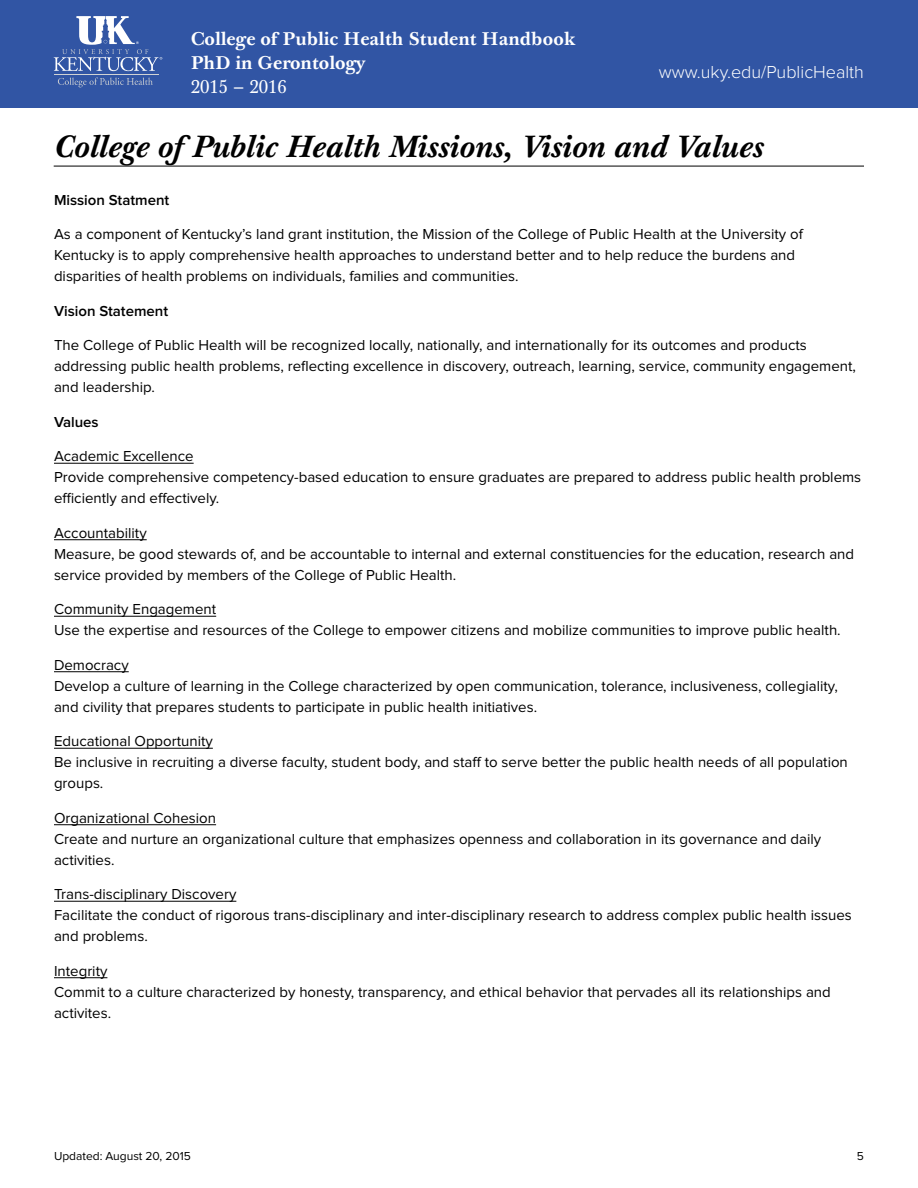
<style>
.page{position:relative;width:918px;height:1188px;background:#fff}
.page>*{position:absolute;margin:0;border:0;box-sizing:border-box;transform-origin:0 0}
.t1{font:italic 700 30px "Baskerville 10 Pro";color:#000}
.t2{font:700 18px/24px "Baskerville 10 Pro";color:#fff}
.t3{font:300 18px "Proxima Nova";color:#fff}
.t4{font:18px "Baskerville 10 Pro";color:#fff}
.t5{font:15px/21px "Proxima Nova";color:#000}
.t6{font:600 15px "Proxima Nova";color:#000}
.t7{font:12px "Proxima Nova";color:#000}
</style>
<div class="page">
<div style="left:0;top:0;width:918px;height:108px;background:#3155a4"></div>
<hr style="left:54px;top:74px;width:104px;height:1px;background:#d1d3d4">
<svg style="left:54px;top:16px;width:108px;height:55px"></svg>
<svg style="left:58px;top:78px;width:95px;height:9px"></svg>
<hr style="left:54px;top:463px;width:140px;height:1px;background:#000">
<hr style="left:54px;top:539px;width:93px;height:1px;background:#000">
<hr style="left:54px;top:616px;width:162px;height:1px;background:#000">
<hr style="left:54px;top:671px;width:75px;height:1px;background:#000">
<hr style="left:54px;top:748px;width:159px;height:1px;background:#000">
<hr style="left:54px;top:824px;width:162px;height:1px;background:#000">
<hr style="left:54px;top:901px;width:182px;height:1px;background:#000">
<hr style="left:54px;top:977px;width:53px;height:1px;background:#000">
<hr style="left:54px;top:166px;width:810px;height:1px;background:#000">
<p class="t2" style="left:191px;top:28px;width:386px">College of Public Health Student Handbook<br>PhD in Gerontology</p>
<p class="t4" style="left:191px;top:75px;width:98px">2015 – 2016</p>
<p class="t3" style="left:659px;top:63px;width:207px">www.uky.edu/PublicHealth</p>
<h1 class="t1" style="left:54px;top:128px;width:712px">College ofPublic Health Missions, Vision and Values</h1>
<p class="t6" style="left:54px;top:193px;width:117px">Mission Statment</p>
<p class="t5" style="left:54px;top:224px;width:751px">As a component of Kentucky’s land grant institution, the Mission of the College of Public Health at the University of<br>Kentucky is to apply comprehensive health approaches to understand better and to help reduce the burdens and disparities of health problems on individuals, families and communities.</p>
<p class="t6" style="left:54px;top:304px;width:116px">Vision Statement</p>
<p class="t5" style="left:54px;top:335px;width:804px">The College of Public Health will be recognized locally, nationally, and internationally for its outcomes and products addressing public health problems, reflecting excellence in discovery, outreach, learning, service, community engagement, and leadership.</p>
<p class="t6" style="left:54px;top:415px;width:46px">Values</p>
<p class="t5" style="left:54px;top:446px;width:809px">Academic Excellence<br>Provide comprehensive competency-based education to ensure graduates are prepared to address public health problems efficiently and effectively.</p>
<p class="t5" style="left:54px;top:523px;width:802px">Accountability<br>Measure, be good stewards of, and be accountable to internal and external constituencies for the education, research and service provided by members of the College of Public Health.</p>
<p class="t5" style="left:54px;top:599px;width:788px">Community Engagement<br>Use the expertise and resources of the College to empower citizens and mobilize communities to improve public health.</p>
<p class="t5" style="left:54px;top:655px;width:785px">Democracy<br>Develop a culture of learning in the College characterized by open communication, tolerance, inclusiveness, collegiality, and civility that prepares students to participate in public health initiatives.</p>
<p class="t5" style="left:54px;top:731px;width:795px">Educational Opportunity<br>Be inclusive in recruiting a diverse faculty, student body, and staff to serve better the public health needs of all population groups.</p>
<p class="t5" style="left:54px;top:808px;width:769px">Organizational Cohesion<br>Create and nurture an organizational culture that emphasizes openness and collaboration in its governance and daily activities.</p>
<p class="t5" style="left:54px;top:884px;width:799px">Trans-disciplinary Discovery<br>Facilitate the conduct of rigorous trans-disciplinary and inter-disciplinary research to address complex public health issues and problems.</p>
<p class="t5" style="left:54px;top:961px;width:778px">Integrity<br>Commit to a culture characterized by honesty, transparency, and ethical behavior that pervades all its relationships and activites.</p>
<p class="t7" style="left:54px;top:1150px;width:139px">Updated: August 20, 2015</p>
<p class="t7" style="left:857px;top:1150px;width:9px">5</p>
</div>
